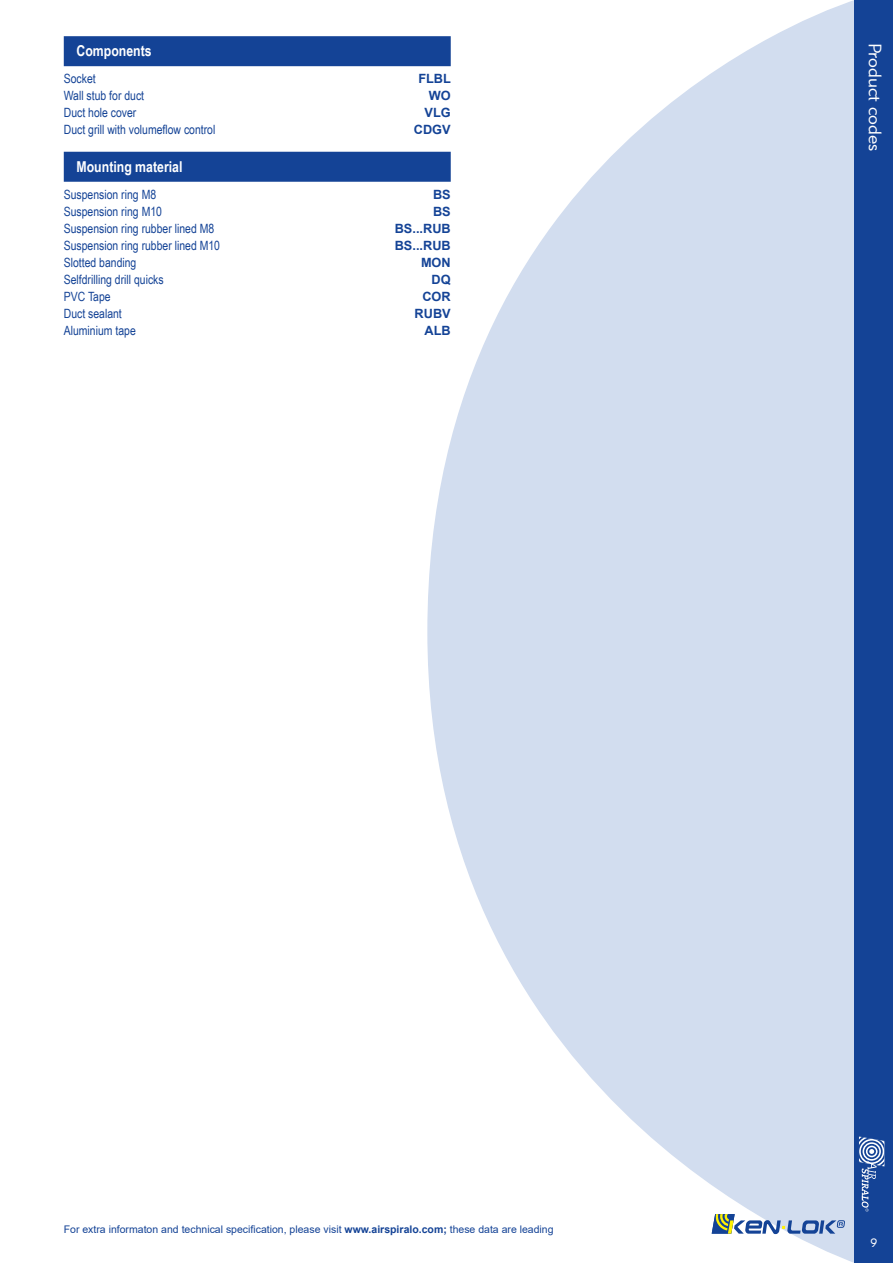
<style>
.page{position:relative;width:893px;height:1263px;background:#fff}
.page>*{position:absolute;margin:0;border:0;box-sizing:border-box;transform-origin:0 0}
.t1{font:18px "Geometric 415 BT Lite A";color:#fff}
.t2{font:700 15px "Arial Narrow";color:#fff}
.t3{font:12.75px "Arial Narrow";color:#144396}
.t4{font:700 12.75px "Arial";color:#144396}
.t5{font:12px "Geometric 415 BT Lite A";color:#fff}
.t6{font:10.5px "Arial";color:#144396}
.s1{font-weight:700}
</style>
<div class="page">
<svg style="left:427px;top:0;width:428px;height:1263px;fill:#d2ddef"></svg>
<div style="left:855px;top:0;width:38px;height:1263px;background:#144396"></div>
<svg style="left:859px;top:1136px;width:25px;height:75px"></svg>
<svg style="left:712px;top:1214px;width:133px;height:20px;background:#97acc3"></svg>
<div style="left:64px;top:36px;width:387px;height:30px;background:#144396"></div>
<div style="left:64px;top:152px;width:387px;height:30px;background:#144396"></div>
<p class="t2" style="left:77px;top:40px;width:77px">Components</p>
<p class="t3" style="left:64px;top:69px;width:33px">Socket</p>
<p class="t4" style="left:418px;top:70px;width:34px">FLBL</p>
<p class="t3" style="left:64px;top:86px;width:82px">Wall stub for duct</p>
<p class="t4" style="left:429px;top:87px;width:23px">WO</p>
<p class="t3" style="left:64px;top:103px;width:74px">Duct hole cover</p>
<p class="t4" style="left:424px;top:104px;width:28px">VLG</p>
<p class="t3" style="left:64px;top:120px;width:153px">Duct grill with volumeflow control</p>
<p class="t4" style="left:414px;top:121px;width:38px">CDGV</p>
<p class="t2" style="left:77px;top:155px;width:107px">Mounting material</p>
<p class="t3" style="left:64px;top:185px;width:94px">Suspension ring M8</p>
<p class="t4" style="left:433px;top:185px;width:19px">BS</p>
<p class="t3" style="left:64px;top:202px;width:100px">Suspension ring M10</p>
<p class="t4" style="left:433px;top:202px;width:19px">BS</p>
<p class="t3" style="left:64px;top:219px;width:152px">Suspension ring rubber lined M8</p>
<p class="t4" style="left:395px;top:219px;width:57px">BS...RUB</p>
<p class="t3" style="left:64px;top:236px;width:158px">Suspension ring rubber lined M10</p>
<p class="t4" style="left:395px;top:236px;width:57px">BS...RUB</p>
<p class="t3" style="left:64px;top:253px;width:74px">Slotted banding</p>
<p class="t4" style="left:421px;top:253px;width:31px">MON</p>
<p class="t3" style="left:64px;top:270px;width:101px">Selfdrilling drill quicks</p>
<p class="t4" style="left:432px;top:270px;width:21px">DQ</p>
<p class="t3" style="left:64px;top:287px;width:48px">PVC Tape</p>
<p class="t4" style="left:422px;top:287px;width:30px">COR</p>
<p class="t3" style="left:64px;top:304px;width:60px">Duct sealant</p>
<p class="t4" style="left:415px;top:304px;width:38px">RUBV</p>
<p class="t3" style="left:64px;top:321px;width:74px">Aluminium tape</p>
<p class="t4" style="left:425px;top:321px;width:28px">ALB</p>
<h1 class="t1" style="left:886px;top:43px;width:110px;rotate:90deg">Product codes</h1>
<p class="t6" style="left:64px;top:1222px;width:491px">For extra informaton and technical specification, please visit <span class="s1">www.airspiralo.com;</span> these data are leading</p>
<p class="t5" style="left:870px;top:1235px;width:8px">9</p>
</div>
